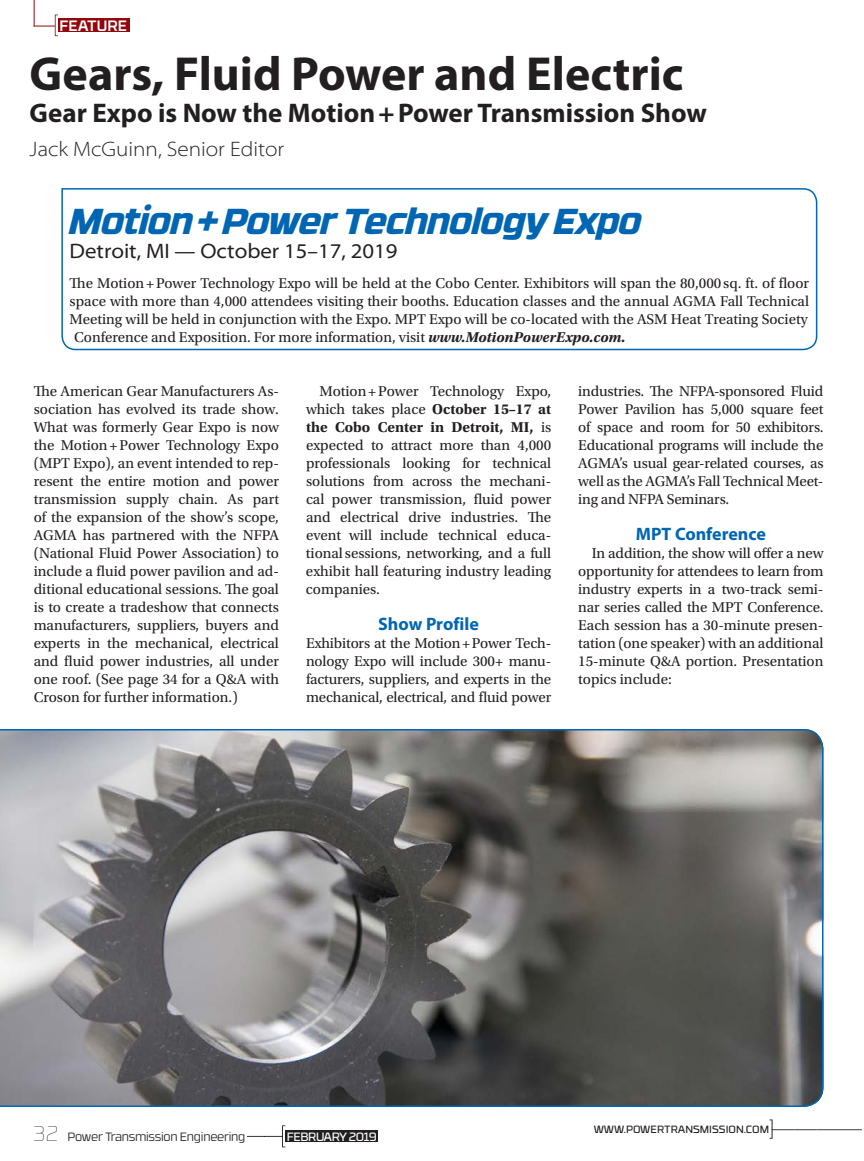
<style>
.page{position:relative;width:864px;height:1161px;background:#fff}
.page>*{position:absolute;margin:0;border:0;box-sizing:border-box;transform-origin:0 0}
.t1{font:700 48px "Myriad Pro";color:#231f20}
.t2{font:italic 800 36px "RB No 3.1";letter-spacing:-.02em;color:#0066b3}
.t3{font:700 27px "Myriad Pro";color:#231f20}
.t4{font:300 condensed 24px "Myriad Pro";color:#231f20}
.t5{font:semi-expanded 21px "Myriad Pro";color:#231f20}
.t6{font:300 semi-expanded 21px "Myriad Pro";color:#231f20}
.t7{font:700 18px "Myriad Pro";color:#0066b3}
.t8{font:15px/18px "Utopia Std";color:#231f20;text-align:justify}
.t9{font:500 15px "RB No 3.1";color:#fff}
.t10{font:300 12px "RB No 3.1";letter-spacing:-.02em;color:#231f20}
.t11{font:12px "RB No 3.1";letter-spacing:-.04em;color:#fff}
.t12{font:10.5px "RB No 3.1";color:#231f20}
.s1{font-weight:700;font-style:italic}
.s2{font-weight:700}
.s3{font-weight:100;font-size:21px}
</style>
<div class="page">
<svg style="left:0;top:729px;width:824px;height:378px;background:#747474"></svg>
<svg style="left:61px;top:188px;width:757px;height:163px"></svg>
<svg style="left:247px;top:1125px;width:38px;height:22px"></svg>
<div style="left:286px;top:1131px;width:92px;height:11px;background:#231f20"></div>
<div style="left:58px;top:18px;width:71px;height:14px;background:#94070a"></div>
<svg style="left:34px;top:0;width:24px;height:36px"></svg>
<p class="t9" style="left:59px;top:14px;width:69px">FEATURE</p>
<h1 class="t1" style="left:30px;top:43px;width:655px">Gears, Fluid Power and Electric</h1>
<h3 class="t3" style="left:30px;top:96px;width:679px">Gear Expo is Now the Motion+Power Transmission Show</h3>
<h3 class="t6" style="left:30px;top:137px;width:256px">Jack McGuinn, Senior Editor</h3>
<h2 class="t2" style="left:70px;top:191px;width:574px">Motion+Power Technology Expo</h2>
<h3 class="t5" style="left:70px;top:239px;width:329px">Detroit, MI — October 15–17, 2019</h3>
<p class="t8" style="left:70px;top:274px;width:741px">The Motion+Power Technology Expo will be held at the Cobo Center. Exhibitors will span the 80,000sq. ft. of floor</p>
<p class="t8" style="left:70px;top:292px;width:741px">space with more than 4,000 attendees visiting their booths. Education classes and the annual AGMA Fall Technical</p>
<p class="t8" style="left:70px;top:310px;width:740px">Meeting will be held in conjunction with the Expo. MPT Expo will be co-located with the ASM Heat Treating Society</p>
<p class="t8" style="left:74px;top:328px;width:553px">Conference and Exposition. For more information, visit <span class="s1">www.MotionPowerExpo.com.</span></p>
<p class="t8" style="left:34px;top:382px;width:247px">The American Gear Manufacturers As&shy;sociation has evolved its trade show.<br>What was formerly Gear Expo is now the Motion+Power Technology Expo (MPT Expo), an event intended to rep&shy;resent the entire motion and power transmission supply chain. As part of the expansion of the show’s scope, AGMA has partnered with the NFPA (National Fluid Power Association) to include a fluid power pavilion and ad&shy;ditional educational sessions. The goal is to create a tradeshow that connects manufacturers, suppliers, buyers and experts in the mechanical, electrical and fluid power industries, all under one roof. (See page 34 for a Q&amp;A with Croson for further information.)</p>
<p class="t8" style="left:306px;top:382px;width:247px;text-indent:14px">Motion+Power Technology Expo, which takes place <span class="s2">October 15–17 at the Cobo Center in Detroit, MI,</span> is expected to attract more than 4,000 professionals looking for technical solutions from across the mechani&shy;cal power transmission, fluid power and electrical drive industries. The event will include technical educa&shy;tional sessions, networking, and a full exhibit hall featuring industry leading companies.</p>
<p class="t7" style="left:378px;top:612px;width:102px">Show Profile</p>
<p class="t8" style="left:306px;top:634px;width:247px">Exhibitors at the Motion+Power Tech&shy;nology Expo will include 300+ manu&shy;facturers, suppliers, and experts in the mechanical, electrical, and fluid power</p>
<p class="t8" style="left:578px;top:382px;width:247px">industries. The NFPA-sponsored Fluid Power Pavilion has 5,000 square feet of space and room for 50 exhibitors.<br>Educational programs will include the AGMA’s usual gear-related courses, as well as the AGMA’s Fall Technical Meet&shy;ing and NFPA Seminars.</p>
<p class="t7" style="left:636px;top:522px;width:132px">MPT Conference</p>
<p class="t8" style="left:578px;top:544px;width:247px;text-indent:14px">In addition, the show will offer a new opportunity for attendees to learn from industry experts in a two-track semi&shy;nar series called the MPT Conference.<br>Each session has a 30-minute presen&shy;tation (one speaker) with an additional 15-minute Q&amp;A portion. Presentation topics include:</p>
<p class="t10" style="left:33px;top:1128px;width:213px"><span class="s3">32</span> Power Transmission Engineering</p>
<p class="t11" style="left:287px;top:1128px;width:92px">FEBRUARY 2019</p>
<p class="t12" style="left:594px;top:1122px;width:177px">WWW.POWERTRANSMISSION.COM</p>
<h3 class="t4" style="left:769px;top:1116px;width:96px">]————</h3>
</div>
